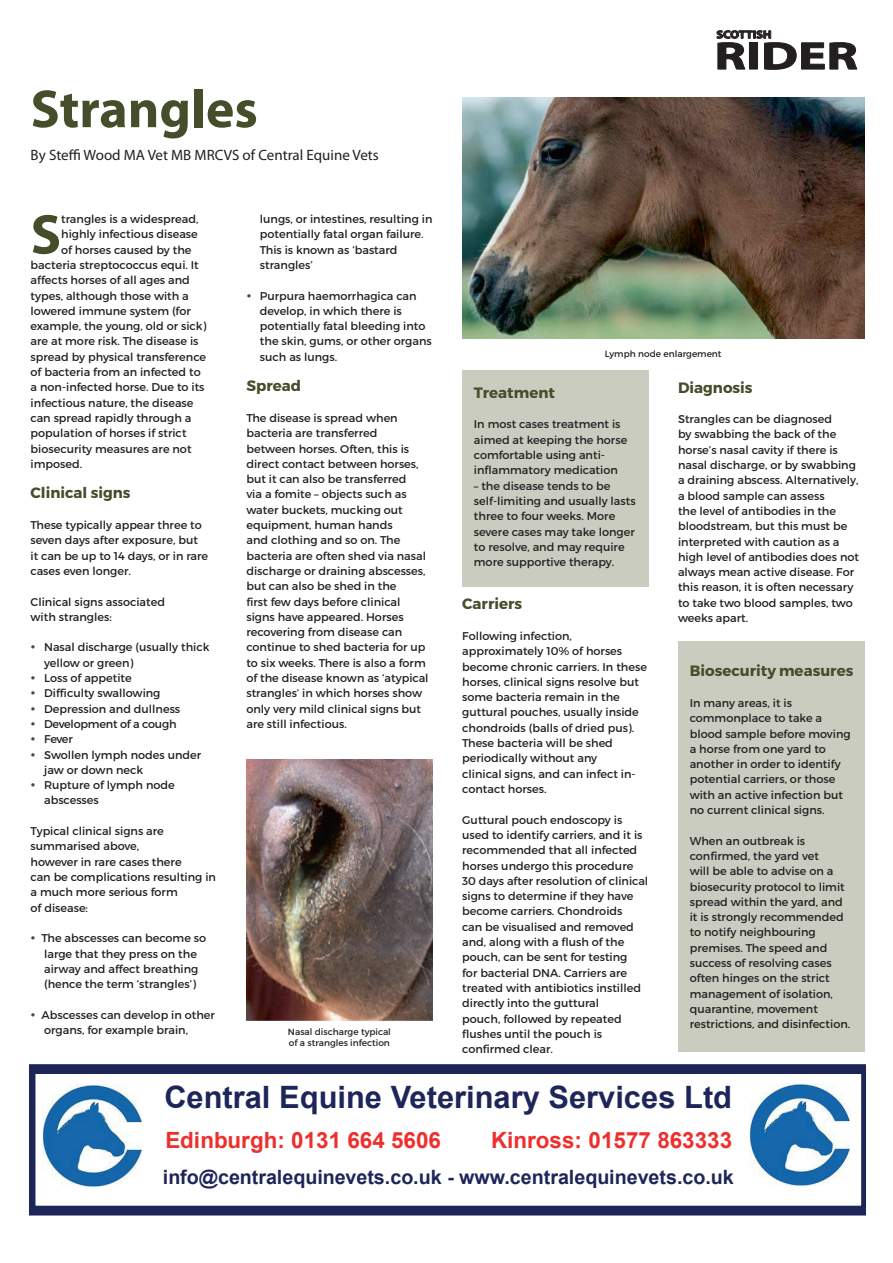
<style>
.page{position:relative;width:893px;height:1263px;background:#fff}
.page>*{position:absolute;margin:0;border:0;box-sizing:border-box;transform-origin:0 0}
.t1{font:700 56.7px "Myriad Pro";color:#454e2a}
.t2{font:700 54px "Myriad Pro";color:#454e2a}
.t3{font:700 39px "Myriad Pro";color:#231f20;scale:1.36 1}
.t4{font:700 30.75px "Arial";color:#1e2659}
.t5{font:700 22.35px "Arial";color:#ee2f2c}
.t6{font:700 19.65px "Arial";color:#1e2659}
.t7{font:700 15px "Montserrat";color:#454e2a}
.t8{font:15px "Myriad Pro";color:#231f20}
.t9{font:11.25px/15.3px "Montserrat";color:#231f20}
.t10{font:11.25px "Montserrat";letter-spacing:-.02em;color:#231f20}
.t11{font:700 11.1px "Myriad Pro";color:#231f20;scale:1.12 1}
.t12{font:9px/10.8px "Montserrat";color:#231f20}
.s1{color:#454e2a}
</style>
<div class="page">
<svg style="left:716px;top:30px;width:142px;height:40px"></svg>
<div style="left:462px;top:370px;width:186px;height:217px;background:#cbccc0"></div>
<div style="left:678px;top:642px;width:186px;height:410px;background:#cbccc0"></div>
<svg style="left:30px;top:1064px;width:835px;height:151px"></svg>
<img style="left:750px;top:1083px;width:100px;height:103px">
<img style="left:42px;top:1084px;width:101px;height:103px">
<img style="left:462px;top:97px;width:402px;height:241px">
<img style="left:246px;top:759px;width:186px;height:261px">
<h2 class="t2" style="left:31px;top:74px;width:229px">Strangles</h2>
<h3 class="t8" style="left:31px;top:145px;width:350px">By Steffi Wood MA Vet MB MRCVS of Central Equine Vets</h3>
<h1 class="t1" style="left:31px;top:198px;width:32px">S</h1>
<p class="t9" style="left:61px;top:211px;width:139px">trangles is a widespread,</p>
<p class="t9" style="left:61px;top:227px;width:138px">highly infectious disease</p>
<p class="t9" style="left:61px;top:242px;width:132px">of horses caused by the</p>
<p class="t9" style="left:31px;top:257px;width:170px">bacteria streptococcus equi. It</p>
<p class="t9" style="left:31px;top:273px;width:161px">affects horses of all ages and</p>
<p class="t9" style="left:31px;top:288px;width:160px">types, although those with a</p>
<p class="t9" style="left:31px;top:303px;width:162px">lowered immune system (for</p>
<p class="t9" style="left:31px;top:318px;width:177px">example, the young, old or sick)</p>
<p class="t9" style="left:31px;top:334px;width:169px">are at more risk. The disease is</p>
<p class="t9" style="left:31px;top:349px;width:177px">spread by physical transference</p>
<p class="t9" style="left:31px;top:364px;width:172px">of bacteria from an infected to</p>
<p class="t9" style="left:31px;top:380px;width:175px">a non-infected horse. Due to its</p>
<p class="t9" style="left:31px;top:395px;width:164px">infectious nature, the disease</p>
<p class="t9" style="left:31px;top:410px;width:162px">can spread rapidly through a</p>
<p class="t9" style="left:31px;top:426px;width:157px">population of horses if strict</p>
<p class="t9" style="left:31px;top:441px;width:162px">biosecurity measures are not</p>
<p class="t9" style="left:31px;top:456px;width:53px">imposed.</p>
<h3 class="t7" style="left:31px;top:484px;width:102px">Clinical signs</h3>
<p class="t9" style="left:31px;top:517px;width:179px">These typically appear three to seven days after exposure, but it can be up to 14 days, or in rare cases even longer.</p>
<p class="t9" style="left:31px;top:594px;width:136px">Clinical signs associated with strangles:</p>
<p class="t9" style="left:44px;top:640px;width:167px;text-indent:-14px"><span class="s1">•</span> Nasal discharge (usually thick yellow or green)</p>
<p class="t9" style="left:31px;top:670px;width:103px"><span class="s1">•</span> Loss of appetite</p>
<p class="t9" style="left:31px;top:686px;width:131px"><span class="s1">•</span> Difficulty swallowing</p>
<p class="t9" style="left:31px;top:701px;width:151px"><span class="s1">•</span> Depression and dullness</p>
<p class="t10" style="left:31px;top:717px;width:147px"><span class="s1">•</span> Development of a cough</p>
<p class="t9" style="left:31px;top:732px;width:44px"><span class="s1">•</span> Fever</p>
<p class="t9" style="left:44px;top:747px;width:159px;text-indent:-14px"><span class="s1">•</span> Swollen lymph nodes under jaw or down neck</p>
<p class="t9" style="left:44px;top:777px;width:132px;text-indent:-14px"><span class="s1">•</span> Rupture of lymph node abscesses</p>
<p class="t9" style="left:31px;top:823px;width:187px">Typical clinical signs are summarised above,<br>however in rare cases there<br>can be complications resulting in a much more serious form<br>of disease:</p>
<p class="t9" style="left:31px;top:930px;width:177px;text-align:center"><span class="s1">•</span> The abscesses can become so large that they press on the airway and affect breathing (hence the term ‘strangles’)</p>
<p class="t9" style="left:44px;top:1007px;width:172px;text-indent:-14px"><span class="s1">•</span> Abscesses can develop in other organs, for example brain,</p>
<p class="t9" style="left:260px;top:211px;width:174px">lungs, or intestines, resulting in potentially fatal organ failure.<br>This is known as ‘bastard strangles’</p>
<p class="t9" style="left:260px;top:288px;width:173px;text-indent:-14px"><span class="s1">•</span> Purpura haemorrhagica can develop, in which there is potentially fatal bleeding into the skin, gums, or other organs such as lungs.</p>
<h3 class="t7" style="left:246px;top:377px;width:56px">Spread</h3>
<p class="t9" style="left:246px;top:410px;width:184px">The disease is spread when bacteria are transferred between horses. Often, this is direct contact between horses, but it can also be transferred<br>via a fomite – objects such as water buckets, mucking out equipment, human hands<br>and clothing and so on. The bacteria are often shed via nasal discharge or draining abscesses, but can also be shed in the<br>first few days before clinical signs have appeared. Horses recovering from disease can continue to shed bacteria for up to six weeks. There is also a form of the disease known as ‘atypical strangles’ in which horses show only very mild clinical signs but are still infectious.</p>
<p class="t12" style="left:288px;top:1026px;width:105px">Nasal discharge typical of a strangles infection</p>
<p class="t11" style="left:716px;top:27px;width:51px">SCOTTISH</p>
<h3 class="t3" style="left:714px;top:31px;width:107px">RIDER</h3>
<p class="t12" style="left:605px;top:348px;width:118px">Lymph node enlargement</p>
<h3 class="t7" style="left:474px;top:383px;width:83px">Treatment</h3>
<p class="t9" style="left:474px;top:417px;width:155px">In most cases treatment is aimed at keeping the horse comfortable using anti&shy;inflammatory medication</p>
<p class="t9" style="left:474px;top:478px;width:163px">– the disease tends to be self-limiting and usually lasts three to four weeks. More severe cases may take longer to resolve, and may require more supportive therapy.</p>
<h3 class="t7" style="left:462px;top:595px;width:61px">Carriers</h3>
<p class="t9" style="left:462px;top:628px;width:186px">Following infection, approximately 10% of horses become chronic carriers. In these horses, clinical signs resolve but some bacteria remain in the guttural pouches, usually inside chondroids (balls of dried pus).<br>These bacteria will be shed periodically without any<br>clinical signs, and can infect in&shy;contact horses.</p>
<p class="t9" style="left:462px;top:812px;width:188px">Guttural pouch endoscopy is used to identify carriers, and it is recommended that all infected horses undergo this procedure<br>30 days after resolution of clinical signs to determine if they have become carriers. Chondroids<br>can be visualised and removed and, along with a flush of the pouch, can be sent for testing<br>for bacterial DNA. Carriers are treated with antibiotics instilled directly into the guttural<br>pouch, followed by repeated flushes until the pouch is confirmed clear.</p>
<h3 class="t7" style="left:678px;top:378px;width:76px">Diagnosis</h3>
<p class="t9" style="left:678px;top:411px;width:183px">Strangles can be diagnosed<br>by swabbing the back of the horse’s nasal cavity if there is nasal discharge, or by swabbing a draining abscess. Alternatively, a blood sample can assess<br>the level of antibodies in the bloodstream, but this must be interpreted with caution as a high level of antibodies does not always mean active disease. For this reason, it is often necessary to take two blood samples, two weeks apart.</p>
<h3 class="t7" style="left:690px;top:662px;width:165px">Biosecurity measures</h3>
<p class="t9" style="left:690px;top:695px;width:162px">In many areas, it is commonplace to take a blood sample before moving a horse from one yard to another in order to identify potential carriers, or those with an active infection but no current clinical signs.</p>
<p class="t9" style="left:690px;top:833px;width:162px">When an outbreak is confirmed, the yard vet<br>will be able to advise on a biosecurity protocol to limit spread within the yard, and it is strongly recommended to notify neighbouring premises. The speed and success of resolving cases often hinges on the strict management of isolation, quarantine, movement restrictions, and disinfection.</p>
<h3 class="t4" style="left:164px;top:1075px;width:569px">Central Equine Veterinary Services Ltd</h3>
<h3 class="t5" style="left:165px;top:1124px;width:277px">Edinburgh: 0131 664 5606</h3>
<h3 class="t5" style="left:491px;top:1124px;width:242px">Kinross: 01577 863333</h3>
<h3 class="t6" style="left:163px;top:1163px;width:573px">info@centralequinevets.co.uk - www.centralequinevets.co.uk</h3>
</div>
